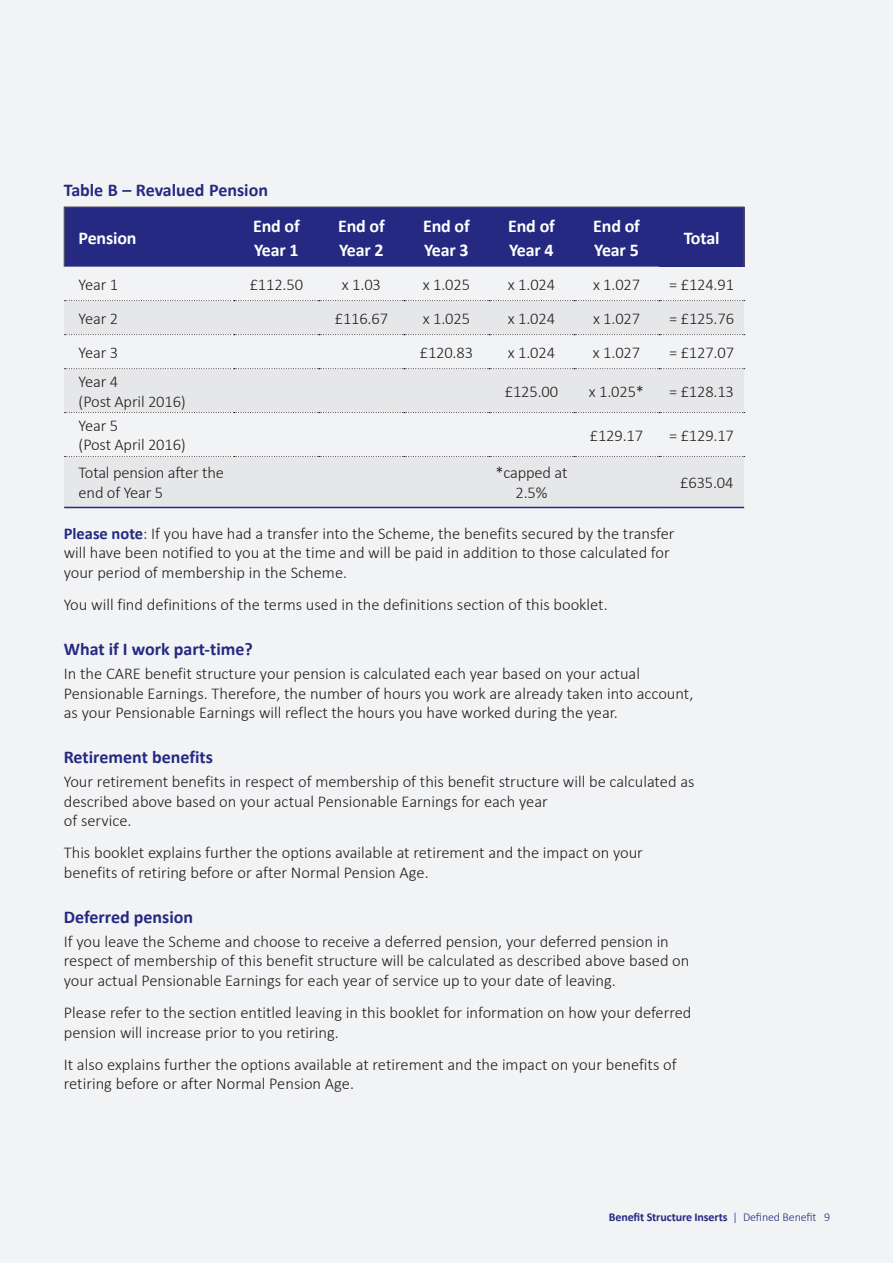
<style>
.page{position:relative;width:893px;height:1263px;background:#f2f3f4}
.page>*{position:absolute;margin:0;border:0;box-sizing:border-box;transform-origin:0 0}
.t1{font:700 18px "Calibri";color:#252982}
.t2{font:700 18px/24px "Calibri";letter-spacing:-.01em;color:#fff}
.t3{font:300 16.5px/19.5px "Calibri";color:#231f20}
.t4{font:700 12px "Calibri";letter-spacing:-.01em;color:#252982}
.s1{font-weight:700;color:#252982}
.s2{font-weight:300}
</style>
<div class="page">
<div style="left:65px;top:208px;width:594px;height:59px;background:#252982"></div>
<div style="left:659px;top:207px;width:85px;height:60px;background:#252982"></div>
<svg style="left:64px;top:301px;width:680px;height:206px;fill:#e6e7e9"></svg>
<svg style="left:65px;top:300px;width:680px;height:1px"></svg>
<svg style="left:65px;top:334px;width:680px;height:1px"></svg>
<svg style="left:65px;top:368px;width:680px;height:1px"></svg>
<svg style="left:65px;top:412px;width:680px;height:1px"></svg>
<svg style="left:65px;top:456px;width:680px;height:1px"></svg>
<hr style="left:64px;top:507px;width:170px;height:1px;background:#252982">
<hr style="left:234px;top:507px;width:85px;height:1px;background:#252982">
<hr style="left:319px;top:507px;width:85px;height:1px;background:#252982">
<hr style="left:404px;top:507px;width:85px;height:1px;background:#252982">
<hr style="left:489px;top:507px;width:85px;height:1px;background:#252982">
<hr style="left:574px;top:507px;width:85px;height:1px;background:#252982">
<hr style="left:659px;top:507px;width:85px;height:1px;background:#252982">
<hr style="left:64px;top:207px;width:170px;height:1px;background:#575757">
<hr style="left:64px;top:207px;width:1px;height:60px;background:#575757">
<hr style="left:234px;top:207px;width:85px;height:1px;background:#575757">
<hr style="left:319px;top:207px;width:85px;height:1px;background:#575757">
<hr style="left:404px;top:207px;width:85px;height:1px;background:#575757">
<hr style="left:489px;top:207px;width:85px;height:1px;background:#575757">
<hr style="left:574px;top:207px;width:85px;height:1px;background:#575757">
<hr style="left:659px;top:207px;width:85px;height:1px;background:#575757">
<hr style="left:744px;top:207px;width:1px;height:60px;background:#575757">
<p class="t1" style="left:64px;top:179px;width:206px">Table B – Revalued Pension</p>
<p class="t2" style="left:79px;top:226px;width:59px">Pension</p>
<p class="t2" style="left:253px;top:214px;width:48px">End of<br>Year 1</p>
<p class="t2" style="left:338px;top:214px;width:48px">End of<br>Year 2</p>
<p class="t2" style="left:423px;top:214px;width:48px">End of<br>Year 3</p>
<p class="t2" style="left:508px;top:214px;width:48px">End of<br>Year 4</p>
<p class="t2" style="left:593px;top:214px;width:48px">End of<br>Year 5</p>
<p class="t2" style="left:684px;top:226px;width:37px">Total</p>
<p class="t3" style="left:79px;top:274px;width:41px">Year 1</p>
<p class="t3" style="left:250px;top:274px;width:55px">£112.50</p>
<p class="t3" style="left:342px;top:274px;width:40px">x 1.03</p>
<p class="t3" style="left:423px;top:274px;width:49px">x 1.025</p>
<p class="t3" style="left:508px;top:274px;width:49px">x 1.024</p>
<p class="t3" style="left:593px;top:274px;width:49px">x 1.027</p>
<p class="t3" style="left:669px;top:274px;width:66px">= £124.91</p>
<p class="t3" style="left:79px;top:308px;width:41px">Year 2</p>
<p class="t3" style="left:335px;top:308px;width:55px">£116.67</p>
<p class="t3" style="left:423px;top:308px;width:49px">x 1.025</p>
<p class="t3" style="left:508px;top:308px;width:49px">x 1.024</p>
<p class="t3" style="left:593px;top:308px;width:49px">x 1.027</p>
<p class="t3" style="left:669px;top:308px;width:66px">= £125.76</p>
<p class="t3" style="left:79px;top:342px;width:41px">Year 3</p>
<p class="t3" style="left:420px;top:342px;width:55px">£120.83</p>
<p class="t3" style="left:508px;top:342px;width:49px">x 1.024</p>
<p class="t3" style="left:593px;top:342px;width:49px">x 1.027</p>
<p class="t3" style="left:669px;top:342px;width:66px">= £127.07</p>
<p class="t3" style="left:79px;top:372px;width:41px">Year 4</p>
<p class="t3" style="left:79px;top:391px;width:109px">(Post April 2016)</p>
<p class="t3" style="left:505px;top:381px;width:55px">£125.00</p>
<p class="t3" style="left:589px;top:381px;width:57px">x 1.025*</p>
<p class="t3" style="left:669px;top:381px;width:66px">= £128.13</p>
<p class="t3" style="left:79px;top:416px;width:41px">Year 5</p>
<p class="t3" style="left:79px;top:435px;width:109px">(Post April 2016)</p>
<p class="t3" style="left:590px;top:425px;width:55px">£129.17</p>
<p class="t3" style="left:669px;top:425px;width:66px">= £129.17</p>
<p class="t3" style="left:79px;top:463px;width:147px">Total pension after the end of Year 5</p>
<p class="t3" style="left:495px;top:463px;width:73px;text-align:center">*capped at<br>2.5%</p>
<p class="t3" style="left:680px;top:473px;width:55px">£635.04</p>
<p class="t3" style="left:64px;top:523px;width:612px"><span class="s1">Please note</span>: If you have had a transfer into the Scheme, the benefits secured by the transfer will have been notified to you at the time and will be paid in addition to those calculated for your period of membership in the Scheme.</p>
<p class="t3" style="left:64px;top:595px;width:545px">You will find definitions of the terms used in the definitions section of this booklet.</p>
<p class="t1" style="left:64px;top:638px;width:191px">What if I work part-time?</p>
<p class="t3" style="left:64px;top:664px;width:631px">In the CARE benefit structure your pension is calculated each year based on your actual<br>Pensionable Earnings. Therefore, the number of hours you work are already taken into account, as your Pensionable Earnings will reflect the hours you have worked during the year.</p>
<p class="t1" style="left:64px;top:746px;width:151px">Retirement benefits</p>
<p class="t3" style="left:64px;top:772px;width:632px">Your retirement benefits in respect of membership of this benefit structure will be calculated as described above based on your actual Pensionable Earnings for each year<br>of service.</p>
<p class="t3" style="left:64px;top:843px;width:581px">This booklet explains further the options available at retirement and the impact on your benefits of retiring before or after Normal Pension Age.</p>
<p class="t1" style="left:64px;top:905px;width:131px">Deferred pension</p>
<p class="t3" style="left:64px;top:931px;width:627px">If you leave the Scheme and choose to receive a deferred pension, your deferred pension in respect of membership of this benefit structure will be calculated as described above based on your actual Pensionable Earnings for each year of service up to your date of leaving.</p>
<p class="t3" style="left:64px;top:1003px;width:629px">Please refer to the section entitled leaving in this booklet for information on how your deferred pension will increase prior to you retiring.</p>
<p class="t3" style="left:64px;top:1054px;width:614px">It also explains further the options available at retirement and the impact on your benefits of retiring before or after Normal Pension Age.</p>
<p class="t4" style="left:609px;top:1209px;width:223px">Benefit Structure Inserts <span class="s2">| Defined Benefit 9</span></p>
</div>
